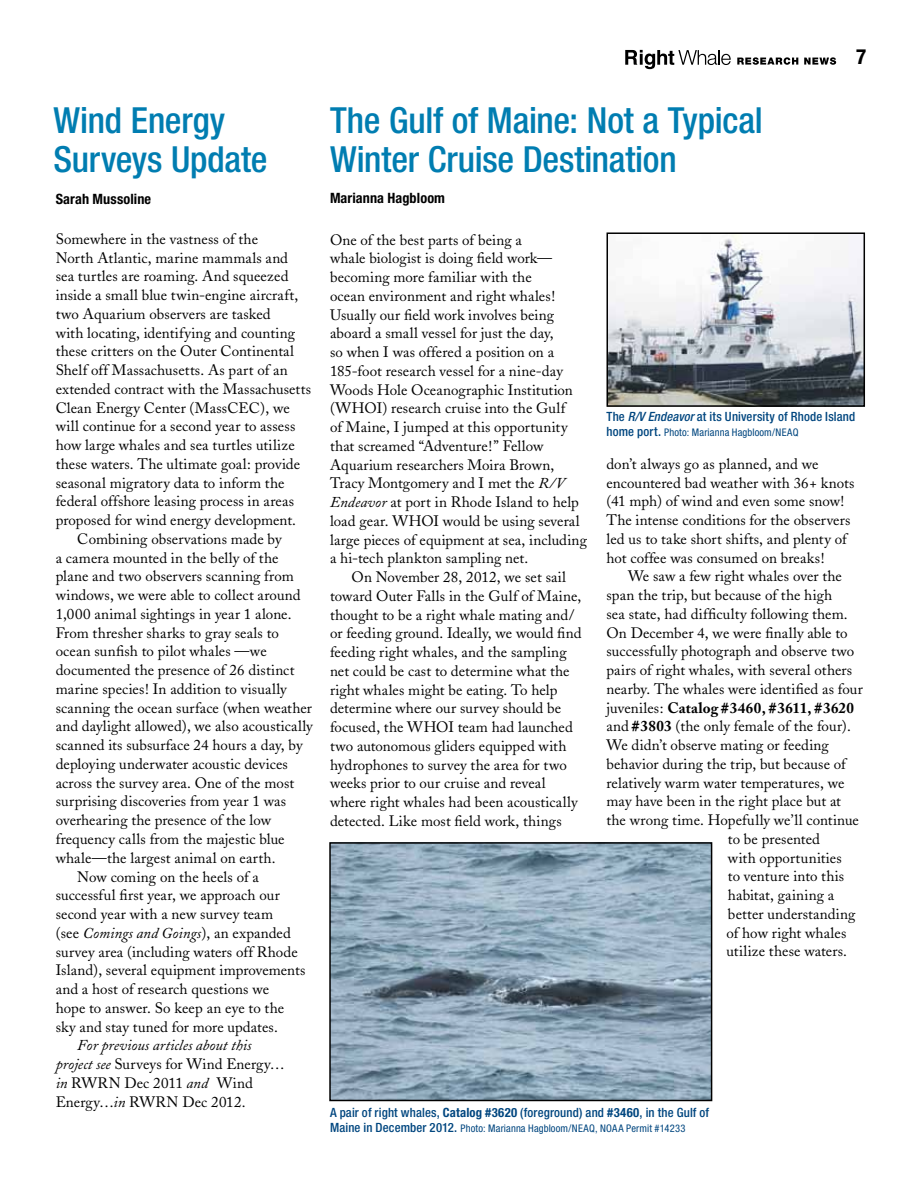
<style>
.page{position:relative;width:918px;height:1187px;background:#fff}
.page>*{position:absolute;margin:0;border:0;box-sizing:border-box;transform-origin:0 0}
.t1{font:500 condensed 36px/39px "Helvetica Neue LT Std";letter-spacing:-.005em;color:#007db1}
.t2{font:700 condensed 21px "Helvetica Neue LT Std";color:#000}
.t3{font:15px/18.8px "Adobe Caslon";letter-spacing:.005em;color:#000}
.t4{font:700 15px "Adobe Caslon";letter-spacing:.01em;color:#000}
.t5{font:700 condensed 14.25px "Helvetica Neue LT Std";letter-spacing:.005em;color:#000}
.t6{font:500 condensed 12.75px "Helvetica Neue LT Std";letter-spacing:.01em;color:#00467f}
.t7{font:condensed 10.5px "Helvetica Neue LT Std";letter-spacing:.015em;color:#00467f}
.s1{font-style:italic}
.s2{font-weight:500;font-size:12.75px}
.s3{font-weight:400}
.s4{font-weight:700}
</style>
<div class="page">
<svg style="left:625px;top:50px;width:106px;height:19px"></svg>
<svg style="left:737px;top:57px;width:61px;height:8px"></svg>
<svg style="left:804px;top:57px;width:32px;height:8px"></svg>
<img style="left:332px;top:845px;width:377px;height:253px">
<div style="left:329px;top:842px;width:383px;height:259px;border:2px solid #000"></div>
<img style="left:610px;top:235px;width:252px;height:169px">
<div style="left:607px;top:232px;width:258px;height:175px;border:2px solid #000"></div>
<h2 class="t2" style="left:856px;top:44px;width:12px">7</h2>
<h1 class="t1" style="left:54px;top:101px;width:216px">Wind Energy<br>Surveys Update</h1>
<p class="t5" style="left:56px;top:190px;width:97px">Sarah Mussoline</p>
<p class="t3" style="left:56px;top:230px;width:204px">Somewhere in the vastness of the</p>
<p class="t3" style="left:56px;top:248px;width:234px">North Atlantic, marine mammals and</p>
<p class="t3" style="left:56px;top:267px;width:234px">sea turtles are roaming. And squeezed</p>
<p class="t3" style="left:56px;top:286px;width:244px">inside a small blue twin-engine aircraft,</p>
<p class="t3" style="left:56px;top:305px;width:217px">two Aquarium observers are tasked</p>
<p class="t3" style="left:56px;top:323px;width:241px">with locating, identifying and counting</p>
<p class="t3" style="left:56px;top:342px;width:240px">these critters on the Outer Continental</p>
<p class="t3" style="left:56px;top:361px;width:234px">Shelf off Massachusetts. As part of an</p>
<p class="t3" style="left:56px;top:380px;width:257px">extended contract with the Massachusetts</p>
<p class="t3" style="left:56px;top:398px;width:236px">Clean Energy Center (MassCEC), we</p>
<p class="t3" style="left:56px;top:417px;width:241px">will continue for a second year to assess</p>
<p class="t3" style="left:56px;top:436px;width:241px">how large whales and sea turtles utilize</p>
<p class="t3" style="left:56px;top:455px;width:246px">these waters. The ultimate goal: provide</p>
<p class="t3" style="left:56px;top:473px;width:230px">seasonal migratory data to inform the</p>
<p class="t3" style="left:56px;top:492px;width:240px">federal offshore leasing process in areas</p>
<p class="t3" style="left:56px;top:511px;width:242px">proposed for wind energy development.</p>
<p class="t3" style="left:77px;top:530px;width:206px">Combining observations made by</p>
<p class="t3" style="left:56px;top:548px;width:224px">a camera mounted in the belly of the</p>
<p class="t3" style="left:56px;top:567px;width:240px">plane and two observers scanning from</p>
<p class="t3" style="left:56px;top:586px;width:246px">windows, we were able to collect around</p>
<p class="t3" style="left:56px;top:605px;width:237px">1,000 animal sightings in year 1 alone.</p>
<p class="t3" style="left:56px;top:623px;width:225px">From thresher sharks to gray seals to</p>
<p class="t3" style="left:56px;top:642px;width:213px">ocean sunfish to pilot whales —we</p>
<p class="t3" style="left:56px;top:661px;width:240px">documented the presence of 26 distinct</p>
<p class="t3" style="left:56px;top:680px;width:233px">marine species! In addition to visually</p>
<p class="t3" style="left:56px;top:698px;width:258px">scanning the ocean surface (when weather</p>
<p class="t3" style="left:56px;top:717px;width:259px">and daylight allowed), we also acoustically</p>
<p class="t3" style="left:56px;top:736px;width:249px">scanned its subsurface 24 hours a day, by</p>
<p class="t3" style="left:56px;top:755px;width:234px">deploying underwater acoustic devices</p>
<p class="t3" style="left:56px;top:773px;width:240px">across the survey area. One of the most</p>
<p class="t3" style="left:56px;top:792px;width:232px">surprising discoveries from year 1 was</p>
<p class="t3" style="left:56px;top:811px;width:217px">overhearing the presence of the low</p>
<p class="t3" style="left:56px;top:830px;width:230px">frequency calls from the majestic blue</p>
<p class="t3" style="left:56px;top:848px;width:221px">whale—the largest animal on earth.</p>
<p class="t3" style="left:77px;top:867px;width:183px">Now coming on the heels of a</p>
<p class="t3" style="left:56px;top:886px;width:226px">successful first year, we approach our</p>
<p class="t3" style="left:56px;top:905px;width:219px">second year with a new survey team</p>
<p class="t3" style="left:56px;top:923px;width:237px">(see <span class="s1">Comings and Goings</span>), an expanded</p>
<p class="t3" style="left:56px;top:942px;width:244px">survey area (including waters off Rhode</p>
<p class="t3" style="left:56px;top:961px;width:251px">Island), several equipment improvements</p>
<p class="t3" style="left:56px;top:980px;width:215px">and a host of research questions we</p>
<p class="t3" style="left:56px;top:998px;width:230px">hope to answer. So keep an eye to the</p>
<p class="t3" style="left:56px;top:1017px;width:224px">sky and stay tuned for more updates.</p>
<p class="t3" style="left:56px;top:1036px;width:231px;text-indent:22px"><span class="s1">For previous articles about this project see</span> Surveys for Wind Energy… <span class="s1">in</span> RWRN Dec 2011 <span class="s1">and</span> Wind<br>Energy…<span class="s1">in</span> RWRN Dec 2012.</p>
<h1 class="t1" style="left:330px;top:101px;width:434px">The Gulf of Maine: Not a Typical<br>Winter Cruise Destination</h1>
<p class="t5" style="left:330px;top:189px;width:117px">Marianna Hagbloom</p>
<p class="t3" style="left:330px;top:230px;width:258px">One of the best parts of being a<br>whale biologist is doing field work— becoming more familiar with the<br>ocean environment and right whales!<br>Usually our field work involves being aboard a small vessel for just the day,<br>so when I was offered a position on a 185-foot research vessel for a nine-day Woods Hole Oceanographic Institution (WHOI) research cruise into the Gulf<br>of Maine, I jumped at this opportunity that screamed “Adventure!” Fellow Aquarium researchers Moira Brown, Tracy Montgomery and I met the <span class="s1">R/V Endeavor</span> at port in Rhode Island to help load gear. WHOI would be using several large pieces of equipment at sea, including a hi-tech plankton sampling net.</p>
<p class="t3" style="left:330px;top:568px;width:253px;text-indent:22px">On November 28, 2012, we set sail toward Outer Falls in the Gulf of Maine, thought to be a right whale mating and/ or feeding ground. Ideally, we would find feeding right whales, and the sampling net could be cast to determine what the right whales might be eating. To help determine where our survey should be focused, the WHOI team had launched two autonomous gliders equipped with hydrophones to survey the area for two weeks prior to our cruise and reveal where right whales had been acoustically detected. Like most field work, things</p>
<p class="t6" style="left:607px;top:409px;width:250px">The <span class="s1">R/V Endeavor</span> at its University of Rhode Island</p>
<p class="t7" style="left:607px;top:427px;width:194px"><span class="s2">home port.</span> Photo: Marianna Hagbloom/NEAQ</p>
<p class="t3" style="left:607px;top:455px;width:249px">don’t always go as planned, and we encountered bad weather with 36+ knots (41 mph) of wind and even some snow!<br>The intense conditions for the observers led us to take short shifts, and plenty of hot coffee was consumed on breaks!</p>
<p class="t3" style="left:628px;top:567px;width:215px">We saw a few right whales over the</p>
<p class="t3" style="left:607px;top:586px;width:227px">span the trip, but because of the high</p>
<p class="t3" style="left:607px;top:605px;width:243px">sea state, had difficulty following them.</p>
<p class="t3" style="left:607px;top:623px;width:243px">On December 4, we were finally able to</p>
<p class="t3" style="left:607px;top:642px;width:249px">successfully photograph and observe two</p>
<p class="t3" style="left:607px;top:661px;width:247px">pairs of right whales, with several others</p>
<p class="t3" style="left:607px;top:680px;width:258px">nearby. The whales were identified as four</p>
<p class="t4" style="left:607px;top:698px;width:249px"><span class="s3">juveniles:</span> Catalog #3460, #3611, #3620</p>
<p class="t3" style="left:607px;top:717px;width:246px">and <span class="s4">#3803</span> (the only female of the four).</p>
<p class="t3" style="left:606px;top:736px;width:224px">We didn’t observe mating or feeding</p>
<p class="t3" style="left:606px;top:755px;width:241px">behavior during the trip, but because of</p>
<p class="t3" style="left:606px;top:773px;width:240px">relatively warm water temperatures, we</p>
<p class="t3" style="left:606px;top:792px;width:236px">may have been in the right place but at</p>
<p class="t3" style="left:606px;top:811px;width:254px">the wrong time. Hopefully we’ll continue</p>
<p class="t3" style="left:728px;top:830px;width:94px">to be presented</p>
<p class="t3" style="left:728px;top:848px;width:115px">with opportunities</p>
<p class="t3" style="left:728px;top:867px;width:118px">to venture into this</p>
<p class="t3" style="left:728px;top:886px;width:108px">habitat, gaining a</p>
<p class="t3" style="left:728px;top:905px;width:129px">better understanding</p>
<p class="t3" style="left:726px;top:923px;width:121px">of how right whales</p>
<p class="t3" style="left:726px;top:942px;width:122px">utilize these waters.</p>
<p class="t6" style="left:330px;top:1105px;width:381px">A pair of right whales, <span class="s4">Catalog #3620</span> (foreground) and <span class="s4">#3460</span>, in the Gulf of</p>
<p class="t7" style="left:330px;top:1123px;width:357px"><span class="s2">Maine in December 2012.</span> Photo: Marianna Hagbloom/NEAQ, NOAA Permit #14233</p>
</div>
